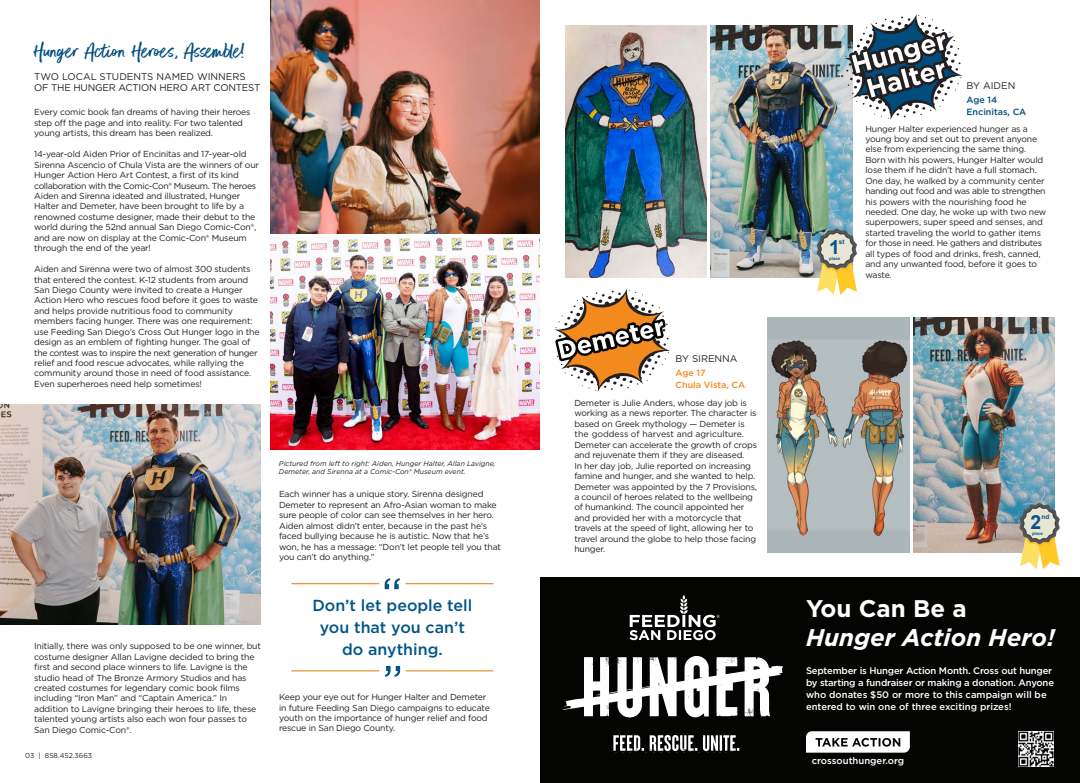
<style>
.page{position:relative;width:1080px;height:783px;background:#fff}
.page>*{position:absolute;margin:0;border:0;box-sizing:border-box;transform-origin:0 0}
.t1{font:24.5px "Better Times";color:#004d7d}
.t2{font:italic 700 24.1px "Gotham";color:#fff}
.t3{font:700 24.1px "Gotham";color:#fff}
.t4{font:700 19.4px "Arial";color:#0a5386}
.t5{font:500 16px "Gotham";color:#005487}
.t6{font:9.7px/11.6px "Gotham";letter-spacing:-.015em;color:#231f20}
.t7{font:500 9.5px/12px "Gotham";letter-spacing:-.02em;color:#fff}
.t8{font:500 9.5px "Gotham";color:#fff}
.t9{font:500 9px "Gotham";color:#f38a1e}
.t10{font:500 9px "Gotham";color:#004d7d}
.t11{font:8.7px/10.4px "Gotham";letter-spacing:-.02em;color:#231f20}
.t12{font:italic 7px/8.4px "Gotham";color:#231f20}
.t13{font:7px "Gotham";color:#231f20}
.t14{font:700 6.5px "Arial";color:#0a5386}
.t15{font:700 4.3px "Arial";color:#0a5386}
</style>
<div class="page">
<img style="left:711px;top:26px;width:141px;height:252px">
<svg style="left:817px;top:228px;width:40px;height:67px;background:#ccc294"></svg>
<img style="left:0;top:404px;width:261px;height:220px">
<img style="left:565px;top:26px;width:142px;height:252px">
<img style="left:768px;top:317px;width:141px;height:235px">
<img style="left:913px;top:317px;width:142px;height:235px">
<img style="left:270px;top:237px;width:270px;height:213px">
<hr style="left:291px;top:583px;width:88px;height:1px;background:#de7c00">
<hr style="left:406px;top:583px;width:87px;height:1px;background:#de7c00">
<svg style="left:385px;top:578px;width:15px;height:11px"></svg>
<hr style="left:291px;top:670px;width:88px;height:1px;background:#de7c00">
<hr style="left:406px;top:670px;width:87px;height:1px;background:#de7c00">
<svg style="left:385px;top:666px;width:15px;height:11px"></svg>
<div style="left:540px;top:578px;width:540px;height:205px;background:#040503"></div>
<img style="left:1019px;top:731px;width:35px;height:35px">
<svg style="left:562px;top:656px;width:221px;height:62px"></svg>
<svg style="left:613px;top:735px;width:126px;height:18px"></svg>
<svg style="left:630px;top:595px;width:90px;height:45px"></svg>
<svg style="left:844px;top:14px;width:119px;height:106px"></svg>
<svg style="left:554px;top:288px;width:117px;height:104px"></svg>
<svg style="left:1019px;top:503px;width:41px;height:66px;background:#cbc294"></svg>
<img style="left:270px;top:0;width:270px;height:233px">
<svg style="left:806px;top:731px;width:104px;height:22px;background:#d3d3d2"></svg>
<p class="t1" style="left:34px;top:37px;width:212px">Hunger Action Heroes, Assemble!</p>
<p class="t6" style="left:34px;top:70px;width:228px">TWO LOCAL STUDENTS NAMED WINNERS<br>OF THE HUNGER ACTION HERO ART CONTEST</p>
<p class="t11" style="left:34px;top:107px;width:218px">Every comic book fan dreams of having their heroes step off the page and into reality. For two talented young artists, this dream has been realized.</p>
<p class="t11" style="left:34px;top:149px;width:226px">14-year-old Aiden Prior of Encinitas and 17-year-old<br>Sirenna Ascencio of Chula Vista are the winners of our<br>Hunger Action Hero Art Contest, a first of its kind</p>
<p class="t11" style="left:34px;top:180px;width:224px">collaboration with the Comic-Con® Museum. The heroes Aiden and Sirenna ideated and illustrated, Hunger Halter and Demeter, have been brought to life by a renowned costume designer, made their debut to the world during the 52nd annual San Diego Comic-Con®, and are now on display at the Comic-Con® Museum through the end of the year!</p>
<p class="t11" style="left:34px;top:264px;width:227px">Aiden and Sirenna were two of almost 300 students that entered the contest. K-12 students from around San Diego County were invited to create a Hunger Action Hero who rescues food before it goes to waste and helps provide nutritious food to community members facing hunger. There was one requirement: use Feeding San Diego’s Cross Out Hunger logo in the design as an emblem of fighting hunger. The goal of the contest was to inspire the next generation of hunger relief and food rescue advocates, while rallying the community around those in need of food assistance.<br>Even superheroes need help sometimes!</p>
<p class="t11" style="left:34px;top:641px;width:228px">Initially, there was only supposed to be one winner, but costume designer Allan Lavigne decided to bring the first and second place winners to life. Lavigne is the studio head of The Bronze Armory Studios and has created costumes for legendary comic book films</p>
<p class="t11" style="left:34px;top:693px;width:194px">including “Iron Man” and “Captain America.” In</p>
<p class="t11" style="left:34px;top:703px;width:224px">addition to Lavigne bringing their heroes to life, these talented young artists also each won four passes to<br>San Diego Comic-Con®.</p>
<p class="t13" style="left:25px;top:751px;width:68px">03 | 858.452.3663</p>
<p class="t12" style="left:279px;top:459px;width:218px">Pictured from left to right: Aiden, Hunger Halter, Allan Lavigne,<br>Demeter, and Sirenna at a Comic-Con® Museum event.</p>
<p class="t11" style="left:279px;top:489px;width:206px">Each winner has a unique story. Sirenna designed</p>
<p class="t11" style="left:279px;top:499px;width:224px">Demeter to represent an Afro-Asian woman to make sure people of color can see themselves in her hero.<br>Aiden almost didn’t enter, because in the past he’s faced bullying because he is autistic. Now that he’s won, he has a message: “Don’t let people tell you that you can’t do anything.”</p>
<p class="t5" style="left:312px;top:595px;width:162px">Don’t let people tell</p>
<p class="t5" style="left:320px;top:617px;width:147px">you that you can’t</p>
<p class="t5" style="left:342px;top:638px;width:102px">do anything.</p>
<p class="t11" style="left:279px;top:692px;width:212px">Keep your eye out for Hunger Halter and Demeter in future Feeding San Diego campaigns to educate youth on the importance of hunger relief and food rescue in San Diego County.</p>
<p class="t6" style="left:676px;top:353px;width:64px">BY SIRENNA</p>
<p class="t9" style="left:676px;top:367px;width:32px">Age 17</p>
<p class="t9" style="left:676px;top:379px;width:71px">Chula Vista, CA</p>
<p class="t11" style="left:574px;top:398px;width:184px">Demeter is Julie Anders, whose day job is working as a news reporter. The character is based on Greek mythology — Demeter is</p>
<p class="t11" style="left:574px;top:429px;width:184px">the goddess of harvest and agriculture.<br>Demeter can accelerate the growth of crops and rejuvenate them if they are diseased.<br>In her day job, Julie reported on increasing famine and hunger, and she wanted to help.<br>Demeter was appointed by the 7 Provisions, a council of heroes related to the wellbeing of humankind. The council appointed her and provided her with a motorcycle that travels at the speed of light, allowing her to travel around the globe to help those facing hunger.</p>
<p class="t6" style="left:967px;top:79px;width:50px">BY AIDEN</p>
<p class="t14" style="left:839px;top:238px;width:7px">st</p>
<h3 class="t4" style="left:829px;top:235px;width:12px">1</h3>
<p class="t15" style="left:829px;top:256px;width:12px">place</p>
<p class="t10" style="left:967px;top:94px;width:32px">Age 14</p>
<p class="t10" style="left:967px;top:106px;width:61px">Encinitas, CA</p>
<p class="t11" style="left:865px;top:123px;width:182px">Hunger Halter experienced hunger as a young boy and set out to prevent anyone else from experiencing the same thing.<br>Born with his powers, Hunger Halter would lose them if he didn’t have a full stomach.<br>One day, he walked by a community center handing out food and was able to strengthen</p>
<p class="t11" style="left:865px;top:196px;width:182px">his powers with the nourishing food he needed. One day, he woke up with two new superpowers, super speed and senses, and started traveling the world to gather items for those in need. He gathers and distributes all types of food and drinks, fresh, canned, and any unwanted food, before it goes to waste.</p>
<p class="t14" style="left:1041px;top:513px;width:9px">nd</p>
<h3 class="t4" style="left:1030px;top:509px;width:12px">2</h3>
<p class="t15" style="left:1032px;top:530px;width:12px">place</p>
<p class="t3" style="left:806px;top:593px;width:162px">You Can Be a</p>
<p class="t2" style="left:806px;top:622px;width:250px">Hunger Action Hero!</p>
<p class="t7" style="left:806px;top:665px;width:250px">September is Hunger Action Month. Cross out hunger by starting a fundraiser or making a donation. Anyone who donates $50 or more to this campaign will be</p>
<p class="t8" style="left:806px;top:701px;width:207px">entered to win one of three exciting prizes!</p>
<p class="t8" style="left:812px;top:755px;width:94px">crossouthunger.org</p>
</div>
